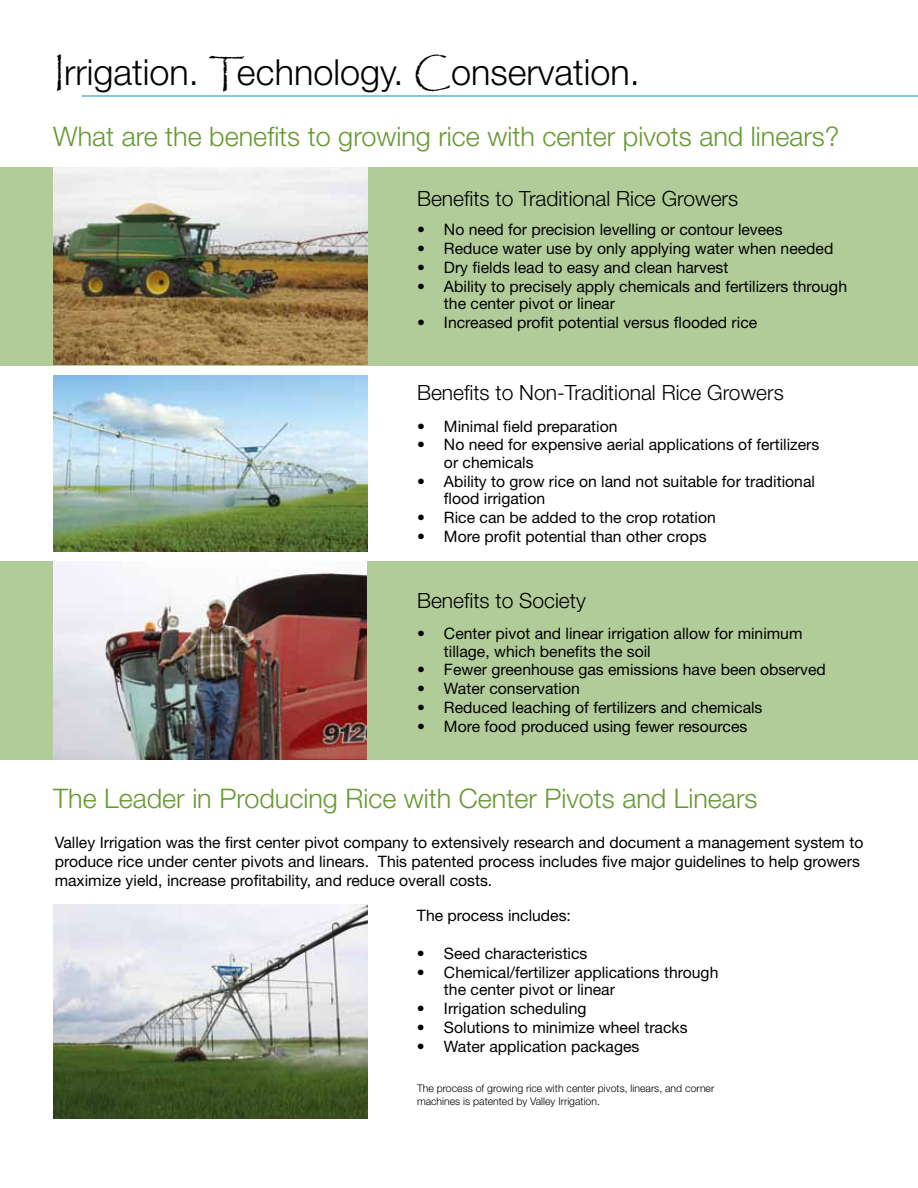
<style>
.page{position:relative;width:918px;height:1188px;background:#fff}
.page>*{position:absolute;margin:0;border:0;box-sizing:border-box;transform-origin:0 0}
.t1{font:300 36px "Helvetica Neue LT";color:#000}
.t2{font:300 27px "Helvetica Neue LT";color:#693}
.t3{font:300 21px "Helvetica Neue LT";color:#000}
.t4{font:15.75px/17.2px "Helvetica Neue LT";color:#000}
.t5{font:300 10.5px/12.6px "Helvetica Neue LT";color:#000}
.s1{font-family:"Papyrus";font-weight:400;font-size:37.5px}
</style>
<div class="page">
<hr style="left:82px;top:96px;width:836px;height:1px;background:#0093d0">
<img style="left:53px;top:905px;width:315px;height:214px">
<div style="left:0;top:167px;width:918px;height:198px;background:#b2cc99"></div>
<div style="left:0;top:562px;width:918px;height:198px;background:#b2cc99"></div>
<img style="left:54px;top:562px;width:313px;height:198px">
<img style="left:53px;top:167px;width:315px;height:198px">
<img style="left:53px;top:376px;width:315px;height:175px">
<h1 class="t1" style="left:54px;top:50px;width:587px"><span class="s1">I</span>rrigation. <span class="s1">T</span>echnology. <span class="s1">C</span>onservation.</h1>
<h2 class="t2" style="left:53px;top:120px;width:788px">What are the benefits to growing rice with center pivots and linears?</h2>
<h3 class="t3" style="left:417px;top:186px;width:323px">Benefits to Traditional Rice Growers</h3>
<p class="t4" style="left:417px;top:221px;width:367px">• No need for precision levelling or contour levees</p>
<p class="t4" style="left:417px;top:240px;width:418px">• Reduce water use by only applying water when needed</p>
<p class="t4" style="left:417px;top:259px;width:313px">• Dry fields lead to easy and clean harvest</p>
<p class="t4" style="left:444px;top:278px;width:405px;text-indent:-27px">• Ability to precisely apply chemicals and fertilizers through the center pivot or linear</p>
<p class="t4" style="left:417px;top:314px;width:342px">• Increased profit potential versus flooded rice</p>
<h3 class="t3" style="left:417px;top:380px;width:368px">Benefits to Non-Traditional Rice Growers</h3>
<p class="t4" style="left:417px;top:417px;width:202px">• Minimal field preparation</p>
<p class="t4" style="left:444px;top:436px;width:377px;text-indent:-27px">• No need for expensive aerial applications of fertilizers or chemicals</p>
<p class="t4" style="left:444px;top:472px;width:373px;text-indent:-27px">• Ability to grow rice on land not suitable for traditional flood irrigation</p>
<p class="t4" style="left:417px;top:508px;width:300px">• Rice can be added to the crop rotation</p>
<p class="t4" style="left:417px;top:527px;width:291px">• More profit potential than other crops</p>
<h3 class="t3" style="left:417px;top:587px;width:170px">Benefits to Society</h3>
<p class="t4" style="left:444px;top:625px;width:360px;text-indent:-27px">• Center pivot and linear irrigation allow for minimum tillage, which benefits the soil</p>
<p class="t4" style="left:417px;top:661px;width:410px">• Fewer greenhouse gas emissions have been observed</p>
<p class="t4" style="left:417px;top:680px;width:164px">• Water conservation</p>
<p class="t4" style="left:417px;top:699px;width:347px">• Reduced leaching of fertilizers and chemicals</p>
<p class="t4" style="left:417px;top:718px;width:332px">• More food produced using fewer resources</p>
<h2 class="t2" style="left:53px;top:782px;width:706px">The Leader in Producing Rice with Center Pivots and Linears</h2>
<p class="t4" style="left:55px;top:833px;width:810px;line-height:18.9px">Valley Irrigation was the first center pivot company to extensively research and document a management system to produce rice under center pivots and linears. This patented process includes five major guidelines to help growers maximize yield, increase profitability, and reduce overall costs.</p>
<p class="t4" style="left:417px;top:907px;width:156px">The process includes:</p>
<p class="t4" style="left:417px;top:945px;width:172px">• Seed characteristics</p>
<p class="t4" style="left:444px;top:964px;width:276px;text-indent:-27px">• Chemical/fertilizer applications through the center pivot or linear</p>
<p class="t4" style="left:417px;top:1000px;width:171px">• Irrigation scheduling</p>
<p class="t4" style="left:417px;top:1019px;width:272px">• Solutions to minimize wheel tracks</p>
<p class="t4" style="left:417px;top:1037px;width:224px">• Water application packages</p>
<p class="t5" style="left:417px;top:1082px;width:299px">The process of growing rice with center pivots, linears, and corner machines is patented by Valley Irrigation.</p>
</div>
